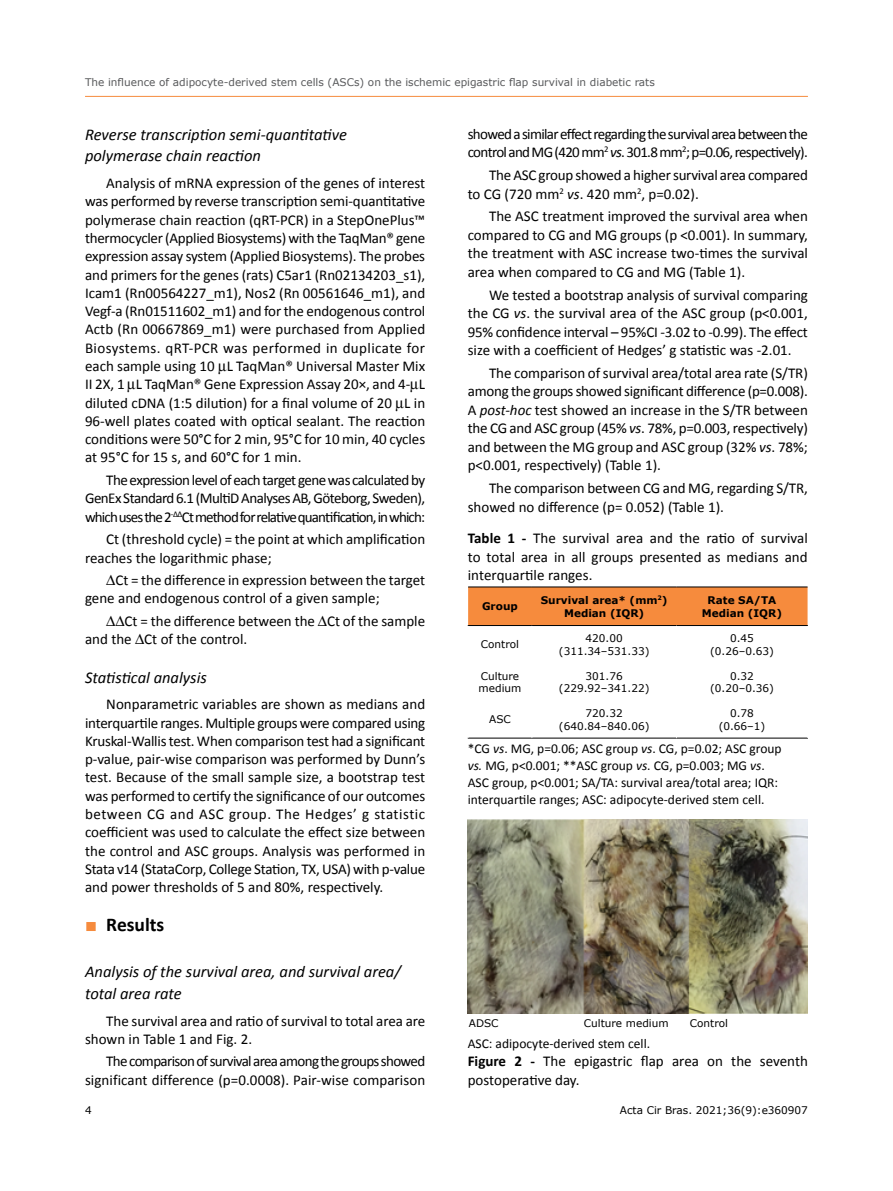
<style>
.page{position:relative;width:893px;height:1191px;background:#fff}
.page>*{position:absolute;margin:0;border:0;box-sizing:border-box;transform-origin:0 0}
.t1{font:700 19.5px "Calibri";color:#000}
.t2{font:italic 16.5px/21.3px "Calibri";color:#000}
.t3{font:15px/18.3px "Calibri";color:#000;text-align:justify}
.t4{font:15px/18.5px "Calibri";letter-spacing:-.045em;color:#000}
.t5{font:15px/18.3px "Calibri";letter-spacing:-.035em;color:#000;text-align:right}
.t6{font:13.5px/16.6px "Calibri";color:#000}
.t7{font:10.5px/12.6px "Verdana";color:#000;text-align:center}
.t8{font:10.5px "Verdana";color:#58595b}
.t9{font:700 10.5px/13.5px "Verdana";color:#000;text-align:center}
.s1{font-style:italic}
.s2{font-weight:700}
</style>
<div class="page">
<hr style="left:85px;top:96px;width:723px;height:1px;background:#f68b3d">
<div style="left:86px;top:922px;width:10px;height:9px;background:#f68b3d"></div>
<div style="left:468px;top:587px;width:339px;height:38px;background:#f68b3d"></div>
<hr style="left:468px;top:586px;width:64px;height:1px;background:#000">
<hr style="left:532px;top:586px;width:144px;height:1px;background:#000">
<hr style="left:676px;top:586px;width:131px;height:1px;background:#000">
<hr style="left:468px;top:625px;width:64px;height:1px;background:#000">
<hr style="left:532px;top:625px;width:144px;height:1px;background:#000">
<hr style="left:676px;top:625px;width:132px;height:1px;background:#000">
<hr style="left:468px;top:737px;width:64px;height:1px;background:#000">
<hr style="left:532px;top:737px;width:144px;height:1px;background:#000">
<hr style="left:676px;top:737px;width:132px;height:1px;background:#000">
<img style="left:468px;top:819px;width:340px;height:194px">
<p class="t8" style="left:85px;top:75px;width:571px">The influence of adipocyte-derived stem cells (ASCs) on the ischemic epigastric flap survival in diabetic rats</p>
<p class="t2" style="left:85px;top:123px;width:263px">Reverse transcription semi-quantitative polymerase chain reaction</p>
<p class="t3" style="left:85px;top:173px;width:342px;text-indent:21px">Analysis of mRNA expression of the genes of interest was performed by reverse transcription semi-quantitative polymerase chain reaction (qRT-PCR) in a StepOnePlus™ thermocycler (Applied Biosystems) with the TaqMan® gene expression assay system (Applied Biosystems). The probes and primers for the genes (rats) C5ar1 (Rn02134203_s1), Icam1 (Rn00564227_m1), Nos2 (Rn 00561646_m1), and Vegf-a (Rn01511602_m1) and for the endogenous control Actb (Rn 00667869_m1) were purchased from Applied Biosystems. qRT-PCR was performed in duplicate for each sample using 10 L TaqMan® Universal Master Mix II 2X, 1 L TaqMan® Gene Expression Assay 20×, and 4- L diluted cDNA (1:5 dilution) for a final volume of 20 L in 96-well plates coated with optical sealant. The reaction conditions were 50°C for 2 min, 95°C for 10 min, 40 cycles at 95°C for 15 s, and 60°C for 1 min.</p>
<p class="t3" style="left:85px;top:470px;width:342px;text-indent:21px">The expression level of each target gene was calculated by GenEx Standard 6.1 (MultiD Analyses AB, Göteborg, Sweden), which uses the 2<sup>-ΔΔ</sup>Ct method for relative quantification, in which:</p>
<p class="t3" style="left:85px;top:529px;width:342px;text-indent:21px">Ct (threshold cycle) = the point at which amplification reaches the logarithmic phase;</p>
<p class="t3" style="left:85px;top:570px;width:342px;text-indent:30px">Ct = the difference in expression between the target gene and endogenous control of a given sample;</p>
<p class="t3" style="left:85px;top:611px;width:342px;text-indent:40px">Ct = the difference between the Ct of the sample and the Ct of the control.</p>
<p class="t2" style="left:85px;top:665px;width:123px">Statistical analysis</p>
<p class="t3" style="left:85px;top:695px;width:342px;text-indent:21px">Nonparametric variables are shown as medians and interquartile ranges. Multiple groups were compared using Kruskal-Wallis test. When comparison test had a significant p-value, pair-wise comparison was performed by Dunn’s test. Because of the small sample size, a bootstrap test was performed to certify the significance of our outcomes between CG and ASC group. The Hedges’ g statistic coefficient was used to calculate the effect size between the control and ASC groups. Analysis was performed in Stata v14 (StataCorp, College Station, TX, USA) with p-value and power thresholds of 5 and 80%, respectively.</p>
<h1 class="t1" style="left:106px;top:910px;width:60px">Results</h1>
<p class="t2" style="left:85px;top:960px;width:317px">Analysis of the survival area, and survival area/ total area rate</p>
<p class="t3" style="left:85px;top:1011px;width:342px;text-indent:21px">The survival area and ratio of survival to total area are shown in Table 1 and Fig. 2.</p>
<p class="t5" style="left:85px;top:1051px;width:342px">The comparison of survival area among the groups showed significant difference (p=0.0008). Pair-wise comparison</p>
<p class="t4" style="left:468px;top:124px;width:342px">showeda similar effect regarding the survival area between the control and MG (420mm<sup>2</sup> <span class="s1">vs</span>. 301.8mm<sup>2</sup>; p=0.06, respectively).</p>
<p class="t3" style="left:468px;top:165px;width:342px;text-indent:21px">The ASC group showed a higher survival area compared to CG (720 mm<sup>2</sup> <span class="s1">vs</span>. 420 mm<sup>2</sup>, p=0.02).</p>
<p class="t3" style="left:468px;top:207px;width:342px;text-indent:21px">The ASC treatment improved the survival area when compared to CG and MG groups (p &lt;0.001). In summary, the treatment with ASC increase two-times the survival area when compared to CG and MG (Table 1).</p>
<p class="t3" style="left:468px;top:285px;width:342px;text-indent:21px">We tested a bootstrap analysis of survival comparing the CG <span class="s1">vs</span>. the survival area of the ASC group (p&lt;0.001, 95% confidence interval – 95%CI -3.02 to -0.99). The effect size with a coefficient of Hedges’ g statistic was -2.01.</p>
<p class="t3" style="left:468px;top:363px;width:342px;text-indent:21px">The comparison of survival area/total area rate (S/TR) among the groups showed significant difference (p=0.008).<br>A <span class="s1">post-hoc</span> test showed an increase in the S/TR between the CG and ASC group (45% <span class="s1">vs</span>. 78%, p=0.003, respectively) and between the MG group and ASC group (32% <span class="s1">vs</span>. 78%; p&lt;0.001, respectively) (Table 1).</p>
<p class="t3" style="left:468px;top:478px;width:342px;text-indent:21px">The comparison between CG and MG, regarding S/TR, showed no difference (p= 0.052) (Table 1).</p>
<p class="t3" style="left:468px;top:528px;width:342px"><span class="s2">Table 1 -</span> The survival area and the ratio of survival to total area in all groups presented as medians and interquartile ranges.</p>
<p class="t9" style="left:482px;top:599px;width:37px">Group</p>
<p class="t9" style="left:541px;top:593px;width:128px">Survival area* (mm<sup>2</sup>)<br>Median (IQR)</p>
<p class="t9" style="left:702px;top:593px;width:82px">Rate SA/TA<br>Median (IQR)</p>
<p class="t7" style="left:481px;top:638px;width:40px">Control</p>
<p class="t7" style="left:559px;top:632px;width:92px">420.00 (311.34–531.33)</p>
<p class="t7" style="left:710px;top:632px;width:65px">0.45 (0.26–0.63)</p>
<p class="t7" style="left:479px;top:669px;width:44px;text-align:left">Culture medium</p>
<p class="t7" style="left:559px;top:669px;width:92px">301.76 (229.92–341.22)</p>
<p class="t7" style="left:710px;top:669px;width:65px">0.32 (0.20–0.36)</p>
<p class="t7" style="left:489px;top:713px;width:23px">ASC</p>
<p class="t7" style="left:559px;top:706px;width:92px">720.32 (640.84–840.06)</p>
<p class="t7" style="left:719px;top:706px;width:48px">0.78 (0.66–1)</p>
<p class="t6" style="left:468px;top:740px;width:315px">*CG <span class="s1">vs</span>. MG, p=0.06; ASC group <span class="s1">vs</span>. CG, p=0.02; ASC group <span class="s1">vs.</span> MG, p&lt;0.001; **ASC group <span class="s1">vs</span>. CG, p=0.003; MG <span class="s1">vs</span>.<br>ASC group, p&lt;0.001; SA/TA: survival area/total area; IQR: interquartile ranges; ASC: adipocyte-derived stem cell.</p>
<p class="t7" style="left:469px;top:1016px;width:31px">ADSC</p>
<p class="t7" style="left:584px;top:1016px;width:86px">Culture medium</p>
<p class="t7" style="left:690px;top:1016px;width:40px">Control</p>
<p class="t6" style="left:468px;top:1034px;width:184px">ASC: adipocyte-derived stem cell.</p>
<p class="t3" style="left:468px;top:1051px;width:342px"><span class="s2">Figure 2 -</span> The epigastric flap area on the seventh postoperative day.</p>
<p class="t7" style="left:85px;top:1103px;width:8px">4</p>
<p class="t7" style="left:620px;top:1103px;width:190px">Acta Cir Bras. 2021;36(9):e360907</p>
</div>
